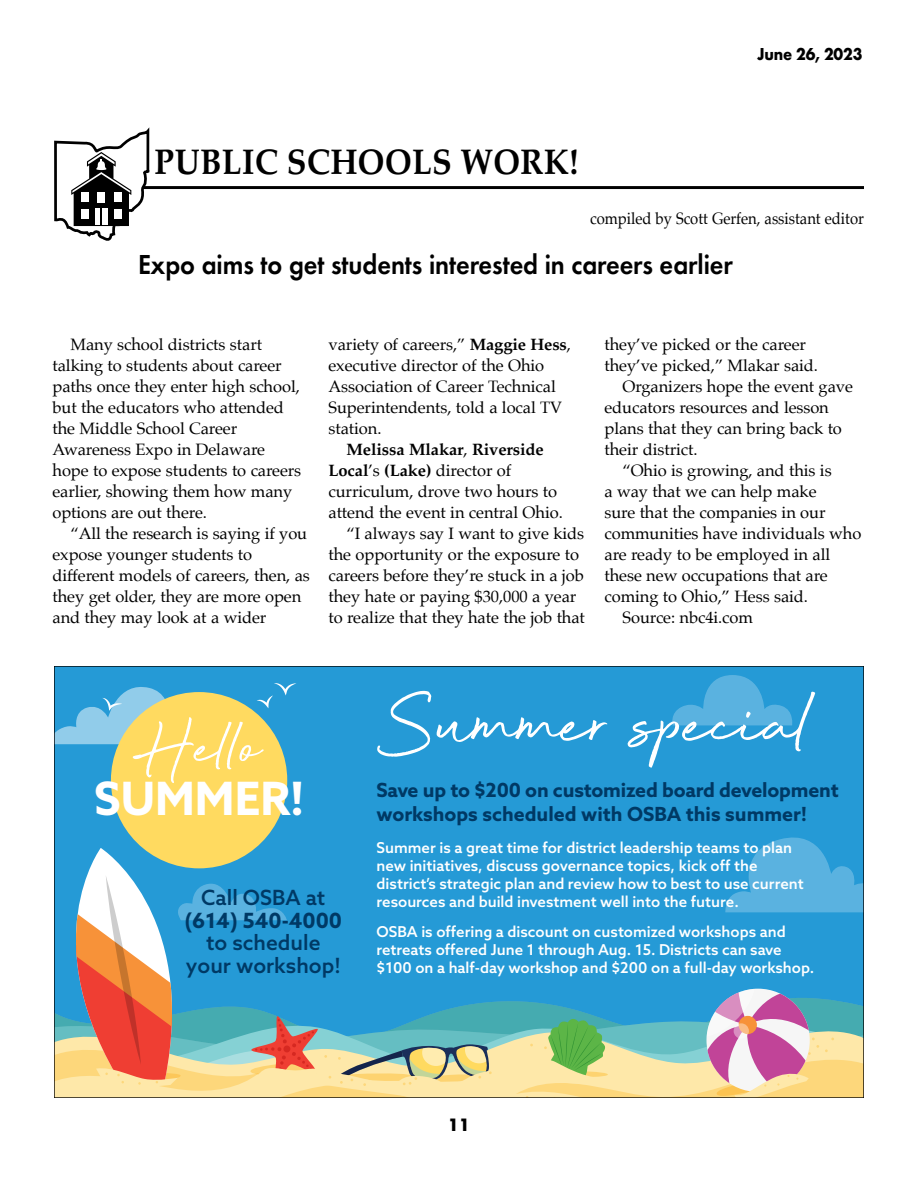
<style>
.page{position:relative;width:918px;height:1188px;background:#fff}
.page>*{position:absolute;margin:0;border:0;box-sizing:border-box;transform-origin:0 0}
.t1{font:97.5px "Beyond Infinity";color:#fff}
.t2{font:77.85px "Beyond Infinity";color:#fff}
.t3{font:700 45.9px "Azo Sans";color:#fff}
.t4{font:700 35.7px "Palatino";letter-spacing:.01em;color:#000;scale:.91 1}
.main_heads{font:600 28.5px "Futura PT";letter-spacing:-.005em;color:#000;scale:.92 1}
.t5{font:500 21px/22.5px "Azo Sans";color:#003965;text-align:center}
.t6{font:700 19.5px/24px "Azo Sans";letter-spacing:-.01em;color:#003965}
.t7{font:700 18px "Futura PT";letter-spacing:-.01em;color:#000;scale:.9 1}
.plain_indented_Pal{font:16.5px/21px "Palatino";letter-spacing:-.005em;color:#000}
.plain_indented_Pal-2{font:16.5px "Palatino";letter-spacing:-.005em;color:#000;scale:.9 1}
.t8{font:700 16.5px "Futura";color:#000}
.t9{font:500 15px/18px "Azo Sans";color:#fff}
.s1{font-weight:700}
</style>
<div class="page">
<hr style="left:143px;top:186px;width:721px;height:3px;background:#000">
<svg style="left:54px;top:127px;width:96px;height:114px"></svg>
<svg style="left:54px;top:666px;width:810px;height:432px;background:#5ca6bf"></svg>
<p class="t7" style="left:757px;top:43px;width:119px">June 26, 2023</p>
<p class="t4" style="left:155px;top:132px;width:467px">PUBLIC SCHOOLS WORK!</p>
<p class="plain_indented_Pal-2" style="left:590px;top:204px;width:306px">compiled by Scott Gerfen, assistant editor</p>
<p class="main_heads" style="left:138px;top:246px;width:648px">Expo aims to get students interested in careers earlier</p>
<p class="plain_indented_Pal" style="left:52px;top:334px;width:250px;text-indent:18px">Many school districts start talking to students about career paths once they enter high school, but the educators who attended the Middle School Career<br>Awareness Expo in Delaware hope to expose students to careers earlier, showing them how many options are out there.</p>
<p class="plain_indented_Pal" style="left:52px;top:523px;width:259px;text-indent:18px">“All the research is saying if you expose younger students to different models of careers, then, as they get older, they are more open and they may look at a wider</p>
<p class="plain_indented_Pal" style="left:328px;top:334px;width:244px">variety of careers,” <span class="s1">Maggie Hess</span>, executive director of the Ohio<br>Association of Career Technical<br>Superintendents, told a local TV station.</p>
<p class="plain_indented_Pal" style="left:328px;top:439px;width:236px;text-indent:18px"><span class="s1">Melissa Mlakar</span>, <span class="s1">Riverside<br>Local</span>’s <span class="s1">(Lake)</span> director of curriculum, drove two hours to attend the event in central Ohio.</p>
<p class="plain_indented_Pal" style="left:328px;top:523px;width:258px;text-indent:18px">“I always say I want to give kids the opportunity or the exposure to careers before they’re stuck in a job they hate or paying $30,000 a year to realize that they hate the job that</p>
<p class="plain_indented_Pal" style="left:604px;top:334px;width:215px">they’ve picked or the career they’ve picked,” Mlakar said.</p>
<p class="plain_indented_Pal" style="left:604px;top:376px;width:250px;text-indent:18px">Organizers hope the event gave educators resources and lesson plans that they can bring back to their district.</p>
<p class="plain_indented_Pal" style="left:604px;top:460px;width:258px;text-indent:18px">“Ohio is growing, and this is<br>a way that we can help make<br>sure that the companies in our communities have individuals who are ready to be employed in all these new occupations that are coming to Ohio,” Hess said.</p>
<p class="plain_indented_Pal" style="left:622px;top:607px;width:132px">Source: nbc4i.com</p>
<p class="t2" style="left:134px;top:706px;width:128px">Hello</p>
<p class="t3" style="left:94px;top:768px;width:211px">SUMMER!</p>
<p class="t1" style="left:376px;top:672px;width:437px">Summer special</p>
<p class="t6" style="left:377px;top:777px;width:464px">Save up to $200 on customized board development workshops scheduled with OSBA this summer!</p>
<p class="t5" style="left:184px;top:886px;width:159px">Call OSBA at <span class="s1">(614) 540-4000 </span>to schedule your workshop!</p>
<p class="t9" style="left:377px;top:838px;width:429px">Summer is a great time for district leadership teams to plan new initiatives, discuss governance topics, kick off the district’s strategic plan and review how to best to use current resources and build investment well into the future.</p>
<p class="t9" style="left:377px;top:922px;width:439px">OSBA is offering a discount on customized workshops and retreats offered June 1 through Aug. 15. Districts can save $100 on a half-day workshop and $200 on a full-day workshop.</p>
<p class="t8" style="left:448px;top:1113px;width:24px">11</p>
</div>
